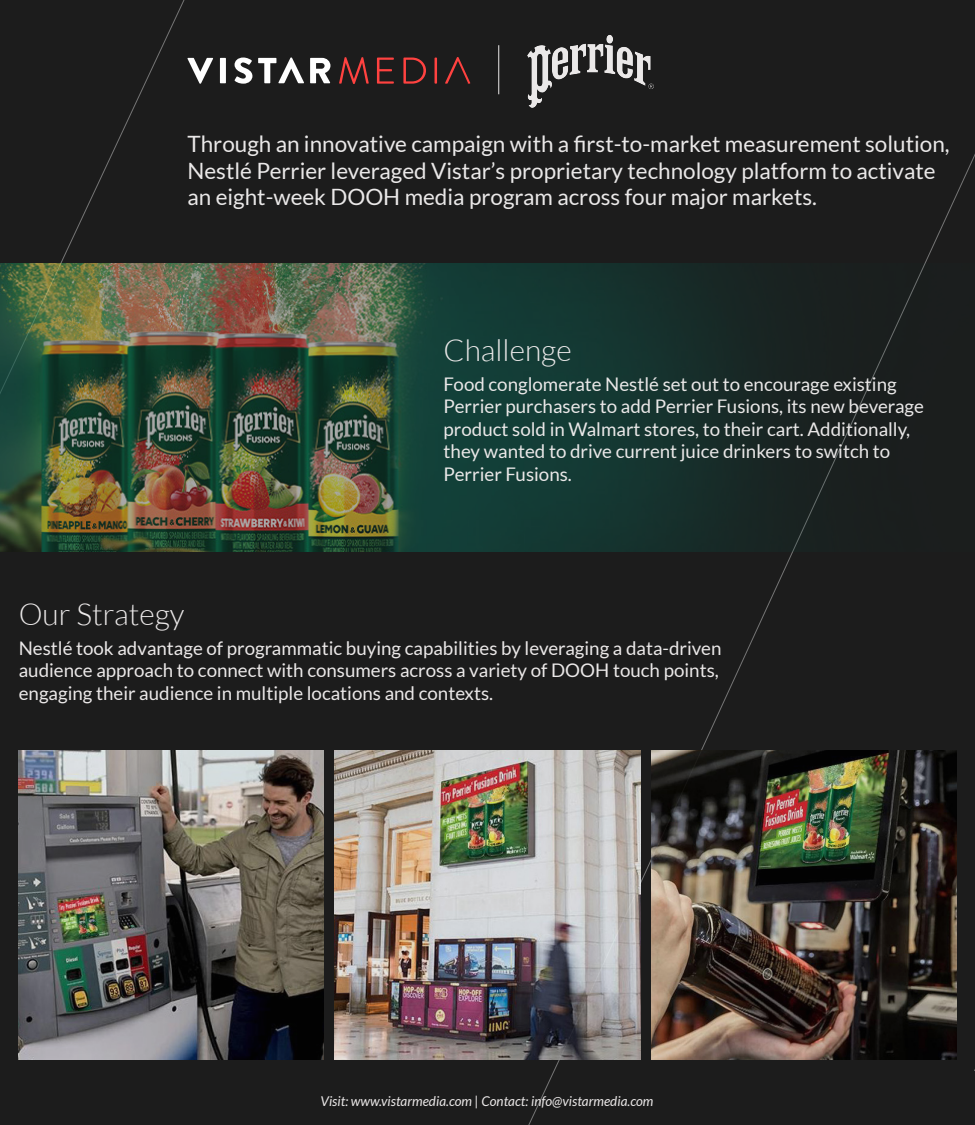
<style>
.page{position:relative;width:975px;height:1125px;background:#fff}
.page>*{position:absolute;margin:0;border:0;box-sizing:border-box;transform-origin:0 0}
.t1{font:300 30px "Lato";color:#ebe8e8}
.t2{font:300 30px "Lato";color:#eae8e8}
.t3{font:22.5px/26.2px "Lato";color:#eae8e8}
.t4{font:18.75px/22.5px "Lato";color:#eae8e8}
.t5{font:18.75px/22.5px "Lato";color:#ebe8e8}
.t6{font:italic 13.5px "Lato";color:#ebe8e8}
</style>
<div class="page">
<div style="left:0;top:0;width:288px;height:1125px;background:#1c1c1c"></div>
<div style="left:288px;top:0;width:687px;height:1125px;background:#1c1c1c"></div>
<img style="left:19px;top:751px;width:305px;height:309px">
<img style="left:335px;top:751px;width:305px;height:309px">
<img style="left:651px;top:751px;width:305px;height:309px">
<svg style="left:187px;top:58px;width:26px;height:26px"></svg>
<div style="left:220px;top:58px;width:6px;height:25px;background:#fff"></div>
<svg style="left:234px;top:58px;width:18px;height:26px"></svg>
<svg style="left:258px;top:58px;width:46px;height:25px"></svg>
<svg style="left:310px;top:58px;width:20px;height:25px"></svg>
<svg style="left:339px;top:57px;width:30px;height:27px"></svg>
<svg style="left:377px;top:58px;width:17px;height:26px"></svg>
<svg style="left:403px;top:58px;width:23px;height:26px"></svg>
<svg style="left:435px;top:58px;width:2px;height:26px"></svg>
<svg style="left:445px;top:57px;width:25px;height:27px"></svg>
<hr style="left:498px;top:45px;width:1px;height:49px;background:#eae8e8">
<img style="left:0;top:264px;width:975px;height:288px">
<div style="left:882px;top:1071px;width:93px;height:54px;background:#1c1c1c"></div>
<img style="left:525px;top:31px;width:129px;height:77px">
<p class="t3" style="left:188px;top:131px;width:764px">Through an innovative campaign with a first-to-market measurement solution,</p>
<p class="t3" style="left:188px;top:157px;width:750px">Nestlé Perrier leveraged Vistar’s proprietary technology platform to activate an eight-week DOOH media program across four major markets.</p>
<p class="t2" style="left:444px;top:334px;width:130px">Challenge</p>
<p class="t4" style="left:444px;top:373px;width:482px">Food conglomerate Nestlé set out to encourage existing Perrier purchasers to add Perrier Fusions, its new beverage product sold in Walmart stores, to their cart. Additionally, they wanted to drive current juice drinkers to switch to Perrier Fusions.</p>
<p class="t1" style="left:19px;top:598px;width:167px">Our Strategy</p>
<p class="t5" style="left:19px;top:637px;width:704px">Nestlé took advantage of programmatic buying capabilities by leveraging a data-driven audience approach to connect with consumers across a variety of DOOH touch points, engaging their audience in multiple locations and contexts.</p>
<p class="t6" style="left:321px;top:1093px;width:335px">Visit: www.vistarmedia.com | Contact: info@vistarmedia.com</p>
</div>
